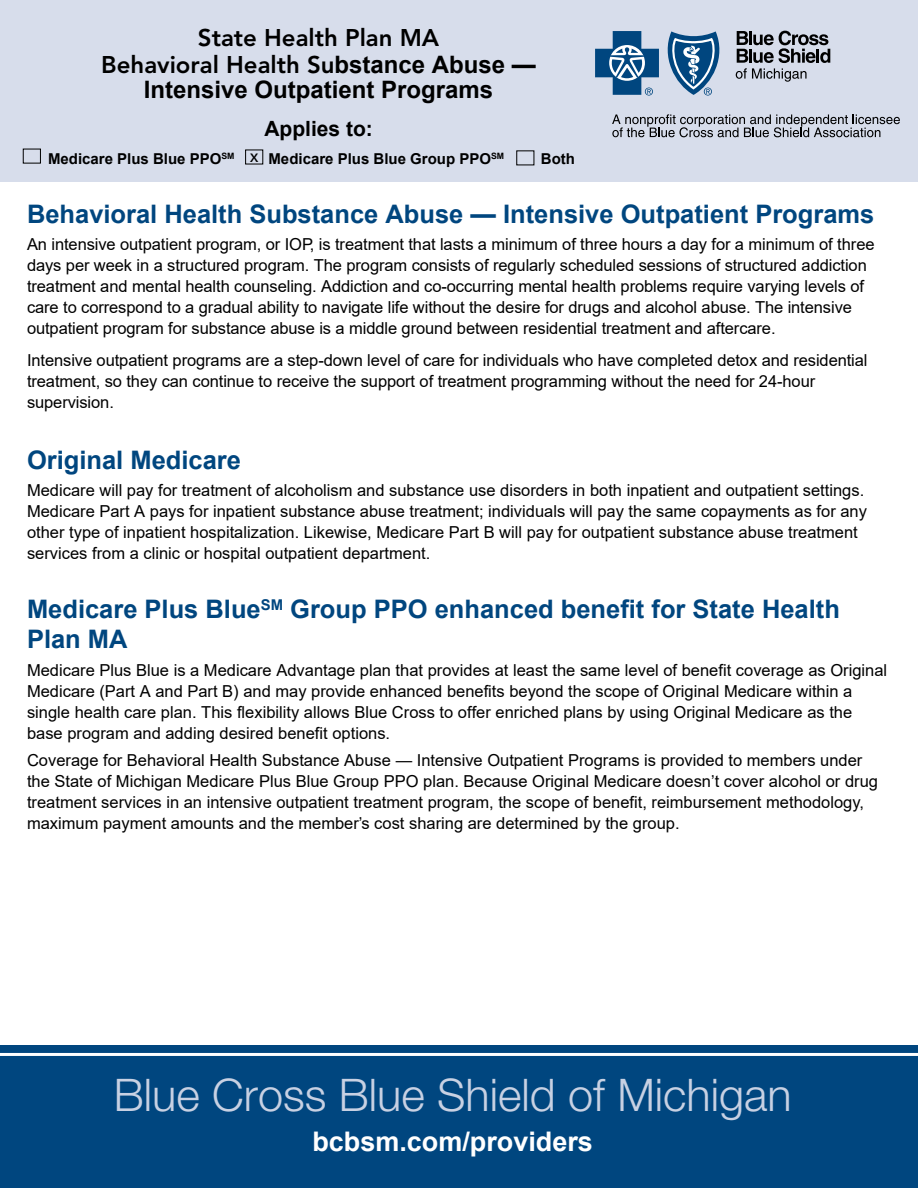
<style>
.page{position:relative;width:918px;height:1188px;background:#fff}
.page>*{position:absolute;margin:0;border:0;box-sizing:border-box;transform-origin:0 0}
.t1{font:300 45px "Helvetica Neue LT Std";color:#c8d1e3}
.t2{font:700 27px "Arial";color:#fff}
.t3{font:700 25.5px/30px "Arial";color:#00467f}
.t4{font:800 24px/26.4px "Avenir LT Std";color:#000;text-align:center}
.t5{font:700 24px "Arial";color:#000}
.t6{font:700 21px "Arial";color:#000}
.t7{font:16.5px/21px "Arial";color:#000}
.t8{font:700 15px "Arial";color:#000}
.t9{font:800 12px "Avenir LT Std";color:#000}
.s1{font-family:"Arial";font-weight:700}
</style>
<div class="page">
<div style="left:0;top:1046px;width:918px;height:142px;background:#00467f"></div>
<div style="left:0;top:0;width:918px;height:182px;background:#d7ddeb"></div>
<hr style="left:0;top:1053px;width:918px;height:3px;background:#fff">
<div style="left:23px;top:149px;width:18px;height:15px;border:1px solid #000"></div>
<svg style="left:612px;top:114px;width:288px;height:23px"></svg>
<svg style="left:736px;top:31px;width:94px;height:51px"></svg>
<svg style="left:595px;top:31px;width:125px;height:65px"></svg>
<h3 class="t4" style="left:101px;top:25px;width:436px">State Health Plan MA<br>Behavioral Health Su<span class="s1">bstance Abuse —</span></h3>
<h3 class="t5" style="left:144px;top:73px;width:351px">Intensive Outpatient Programs</h3>
<p class="t6" style="left:264px;top:114px;width:110px">Applies to:</p>
<p class="t8" style="left:269px;top:148px;width:237px">Medicare Plus Blue Group PPO<sup>SM</sup></p>
<p class="t9" style="left:250px;top:150px;width:10px">X</p>
<p class="t8" style="left:541px;top:148px;width:36px">Both</p>
<h3 class="t3" style="left:27px;top:199px;width:849px">Behavioral Health Substance Abuse — Intensive Outpatient Programs</h3>
<p class="t7" style="left:27px;top:234px;width:849px">An intensive outpatient program, or IOP, is treatment that lasts a minimum of three hours a day for a minimum of three days per week in a structured program. The program consists of regularly scheduled sessions of structured addiction treatment and mental health counseling. Addiction and co-occurring mental health problems require varying levels of care to correspond to a gradual ability to navigate life without the desire for drugs and alcohol abuse. The intensive outpatient program for substance abuse is a middle ground between residential treatment and aftercare.</p>
<p class="t7" style="left:27px;top:349px;width:842px">Intensive outpatient programs are a step-down level of care for individuals who have completed detox and residential treatment, so they can continue to receive the support of treatment programming without the need for 24-hour supervision.</p>
<h3 class="t3" style="left:27px;top:445px;width:215px">Original Medicare</h3>
<p class="t7" style="left:27px;top:480px;width:842px">Medicare will pay for treatment of alcoholism and substance use disorders in both inpatient and outpatient settings.<br>Medicare Part A pays for inpatient substance abuse treatment; individuals will pay the same copayments as for any other type of inpatient hospitalization. Likewise, Medicare Part B will pay for outpatient substance abuse treatment services from a clinic or hospital outpatient department.</p>
<h3 class="t3" style="left:27px;top:595px;width:815px">Medicare Plus Blue<sup>SM</sup> Group PPO enhanced benefit for State Health<br>Plan MA</h3>
<p class="t7" style="left:27px;top:659px;width:862px">Medicare Plus Blue is a Medicare Advantage plan that provides at least the same level of benefit coverage as Original Medicare (Part A and Part B) and may provide enhanced benefits beyond the scope of Original Medicare within a single health care plan. This flexibility allows Blue Cross to offer enriched plans by using Original Medicare as the base program and adding desired benefit options.</p>
<p class="t7" style="left:27px;top:750px;width:853px">Coverage for Behavioral Health Substance Abuse — Intensive Outpatient Programs is provided to members under the State of Michigan Medicare Plus Blue Group PPO plan. Because Original Medicare doesn’t cover alcohol or drug treatment services in an intensive outpatient treatment program, the scope of benefit, reimbursement methodology, maximum payment amounts and the member’s cost sharing are determined by the group.</p>
<h1 class="t1" style="left:114px;top:1067px;width:679px">Blue Cross Blue Shield of Michigan</h1>
<h2 class="t2" style="left:312px;top:1123px;width:282px">bcbsm.com/providers</h2>
</div>
